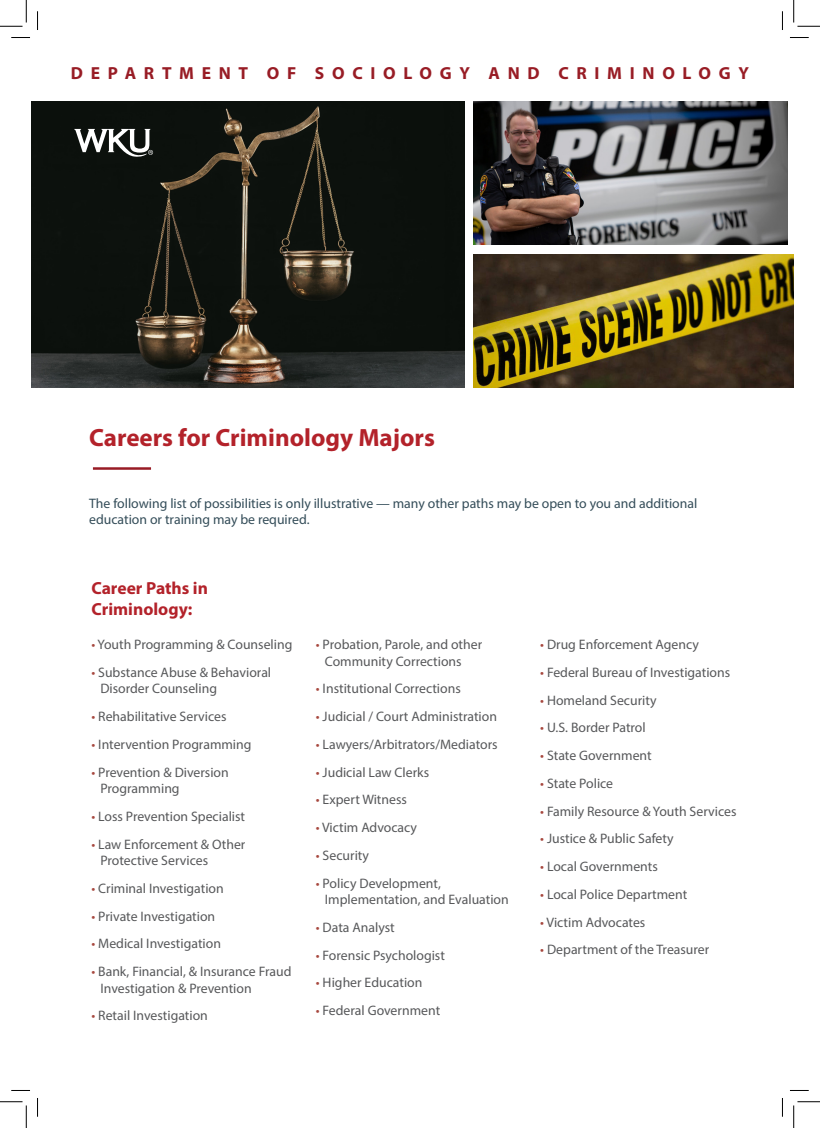
<style>
.page{position:relative;width:820px;height:1128px;background:#fff}
.page>*{position:absolute;margin:0;border:0;box-sizing:border-box;transform-origin:0 0}
.t1{font:700 25px "Myriad Pro";color:#b3222a}
.t2{font:700 17.5px "Myriad Pro";letter-spacing:.44em;color:#981c25}
.t3{font:700 17.5px "Myriad Pro";color:#b3222a}
.t4{font:13.75px/16.5px "Myriad Pro";color:#57585a}
.t5{font:13.75px/16.5px "Myriad Pro";color:#344d59}
.s1{color:#a7483f}
</style>
<div class="page">
<hr style="left:93px;top:467px;width:58px;height:3px;background:#981b25">
<img style="left:31px;top:101px;width:433px;height:286px">
<img style="left:473px;top:255px;width:320px;height:132px">
<svg style="left:74px;top:129px;width:79px;height:28px"></svg>
<img style="left:473px;top:101px;width:314px;height:144px">
<svg style="left:11px;top:37px;width:19px;height:1px"></svg>
<svg style="left:790px;top:37px;width:18px;height:1px"></svg>
<svg style="left:11px;top:1090px;width:19px;height:1px"></svg>
<svg style="left:790px;top:1090px;width:18px;height:1px"></svg>
<svg style="left:37px;top:11px;width:1px;height:19px"></svg>
<svg style="left:37px;top:1098px;width:1px;height:18px"></svg>
<svg style="left:781px;top:12px;width:1px;height:18px"></svg>
<svg style="left:781px;top:1098px;width:1px;height:18px"></svg>
<svg style="left:0;top:0;width:27px;height:27px"></svg>
<svg style="left:0;top:1101px;width:27px;height:26px"></svg>
<svg style="left:793px;top:0;width:26px;height:27px"></svg>
<svg style="left:793px;top:1101px;width:26px;height:26px"></svg>
<p class="t2" style="left:71px;top:62px;width:679px">DEPARTMENT OF SOCIOLOGY AND CRIMINOLOGY</p>
<p class="t1" style="left:89px;top:421px;width:347px">Careers for Criminology Majors</p>
<p class="t5" style="left:89px;top:494px;width:609px">The following list of possibilities is only illustrative — many other paths may be open to you and additional education or training may be required.</p>
<p class="t3" style="left:91px;top:577px;width:118px">Career Paths in</p>
<p class="t3" style="left:91px;top:598px;width:102px">Criminology:</p>
<p class="t4" style="left:91px;top:636px;width:202px"><span class="s1">•</span> Youth Programming &amp; Counseling</p>
<p class="t4" style="left:100px;top:663px;width:172px;text-indent:-9px"><span class="s1">•</span> Substance Abuse &amp; Behavioral<br>Disorder Counseling</p>
<p class="t4" style="left:91px;top:708px;width:136px"><span class="s1">•</span> Rehabilitative Services</p>
<p class="t4" style="left:91px;top:735px;width:161px"><span class="s1">•</span> Intervention Programming</p>
<p class="t4" style="left:100px;top:763px;width:130px;text-indent:-9px"><span class="s1">•</span> Prevention &amp; Diversion<br>Programming</p>
<p class="t4" style="left:91px;top:807px;width:155px"><span class="s1">•</span> Loss Prevention Specialist</p>
<p class="t4" style="left:100px;top:835px;width:146px;text-indent:-9px"><span class="s1">•</span> Law Enforcement &amp; Other<br>Protective Services</p>
<p class="t4" style="left:91px;top:879px;width:134px"><span class="s1">•</span> Criminal Investigation</p>
<p class="t4" style="left:91px;top:907px;width:125px"><span class="s1">•</span> Private Investigation</p>
<p class="t4" style="left:91px;top:935px;width:131px"><span class="s1">•</span> Medical Investigation</p>
<p class="t4" style="left:100px;top:963px;width:192px;text-indent:-9px"><span class="s1">•</span> Bank, Financial, &amp; Insurance Fraud<br>Investigation &amp; Prevention</p>
<p class="t4" style="left:91px;top:1007px;width:118px"><span class="s1">•</span> Retail Investigation</p>
<p class="t4" style="left:325px;top:636px;width:159px;text-indent:-9px"><span class="s1">•</span> Probation, Parole, and other<br>Community Corrections</p>
<p class="t4" style="left:316px;top:680px;width:146px"><span class="s1">•</span> Institutional Corrections</p>
<p class="t4" style="left:316px;top:708px;width:182px"><span class="s1">•</span> Judicial / Court Administration</p>
<p class="t4" style="left:316px;top:735px;width:183px"><span class="s1">•</span> Lawyers/Arbitrators/Mediators</p>
<p class="t4" style="left:316px;top:763px;width:115px"><span class="s1">•</span> Judicial Law Clerks</p>
<p class="t4" style="left:316px;top:791px;width:93px"><span class="s1">•</span> Expert Witness</p>
<p class="t4" style="left:316px;top:819px;width:103px"><span class="s1">•</span> Victim Advocacy</p>
<p class="t4" style="left:316px;top:846px;width:55px"><span class="s1">•</span> Security</p>
<p class="t4" style="left:325px;top:874px;width:185px;text-indent:-9px"><span class="s1">•</span> Policy Development,<br>Implementation, and Evaluation</p>
<p class="t4" style="left:316px;top:918px;width:80px"><span class="s1">•</span> Data Analyst</p>
<p class="t4" style="left:316px;top:946px;width:130px"><span class="s1">•</span> Forensic Psychologist</p>
<p class="t4" style="left:316px;top:974px;width:108px"><span class="s1">•</span> Higher Education</p>
<p class="t4" style="left:316px;top:1002px;width:126px"><span class="s1">•</span> Federal Government</p>
<p class="t4" style="left:540px;top:636px;width:160px"><span class="s1">•</span> Drug Enforcement Agency</p>
<p class="t4" style="left:540px;top:663px;width:191px"><span class="s1">•</span> Federal Bureau of Investigations</p>
<p class="t4" style="left:540px;top:691px;width:118px"><span class="s1">•</span> Homeland Security</p>
<p class="t4" style="left:540px;top:719px;width:107px"><span class="s1">•</span> U.S. Border Patrol</p>
<p class="t4" style="left:540px;top:747px;width:113px"><span class="s1">•</span> State Government</p>
<p class="t4" style="left:540px;top:774px;width:74px"><span class="s1">•</span> State Police</p>
<p class="t4" style="left:540px;top:802px;width:198px"><span class="s1">•</span> Family Resource &amp; Youth Services</p>
<p class="t4" style="left:540px;top:830px;width:135px"><span class="s1">•</span> Justice &amp; Public Safety</p>
<p class="t4" style="left:540px;top:858px;width:119px"><span class="s1">•</span> Local Governments</p>
<p class="t4" style="left:540px;top:885px;width:148px"><span class="s1">•</span> Local Police Department</p>
<p class="t4" style="left:540px;top:913px;width:107px"><span class="s1">•</span> Victim Advocates</p>
<p class="t4" style="left:540px;top:941px;width:170px"><span class="s1">•</span> Department of the Treasurer</p>
</div>
